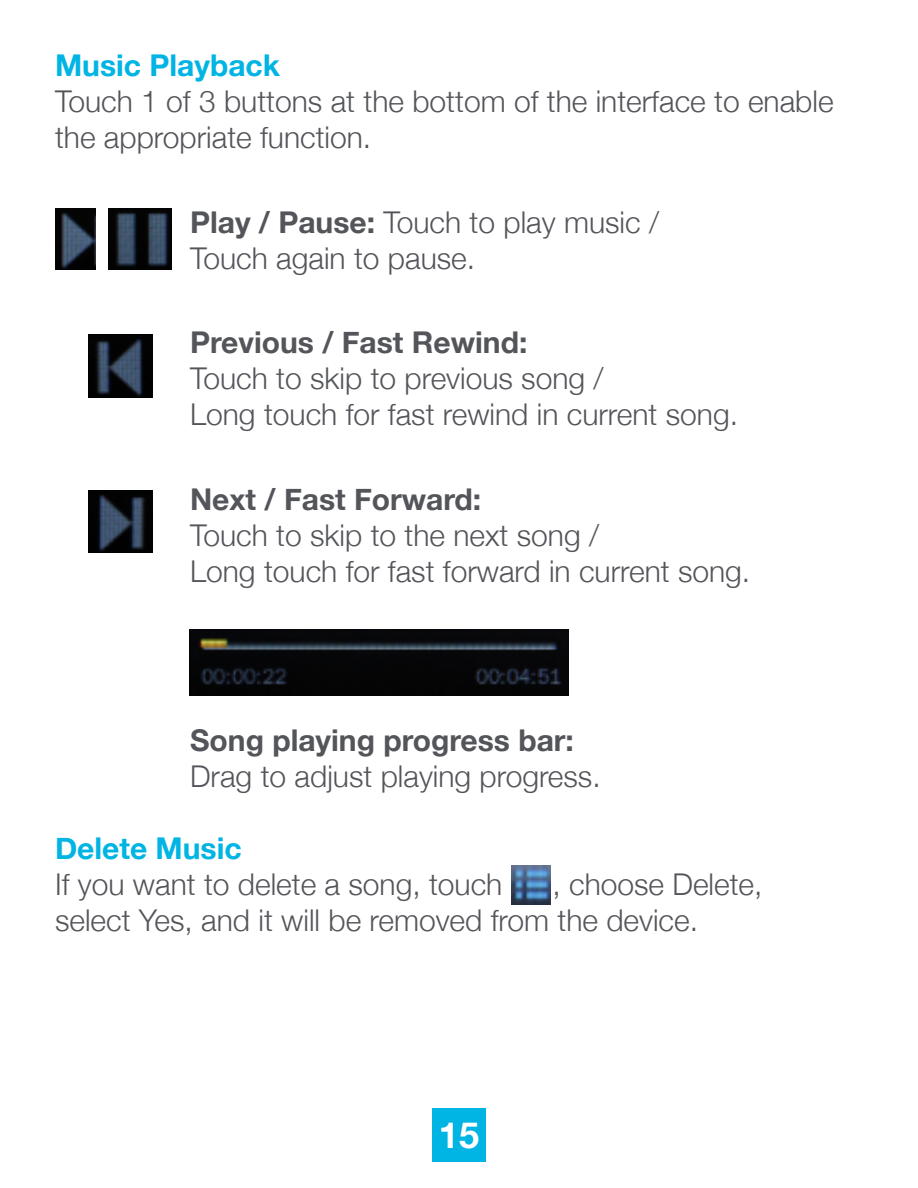
<style>
.page{position:relative;width:918px;height:1188px;background:#fff}
.page>*{position:absolute;margin:0;border:0;box-sizing:border-box;transform-origin:0 0}
.t1{font:700 36px "Helvetica Neue";color:#fff}
.t2{font:300 30px/36px "Helvetica Neue";color:#54555a}
.t3{font:700 30px "Helvetica Neue";color:#54555a}
.t4{font:700 30px "Helvetica Neue";color:#00b4e3}
.s1{font-weight:700}
</style>
<div class="page">
<div style="left:432px;top:1108px;width:54px;height:54px;background:#00b4e3"></div>
<img style="left:189px;top:630px;width:380px;height:65px">
<img style="left:89px;top:335px;width:64px;height:62px">
<img style="left:89px;top:490px;width:64px;height:63px">
<img style="left:109px;top:208px;width:62px;height:61px">
<img style="left:55px;top:208px;width:40px;height:61px">
<img style="left:512px;top:866px;width:38px;height:38px">
<p class="t4" style="left:55px;top:42px;width:226px">Music Playback</p>
<p class="t2" style="left:55px;top:81px;width:780px">Touch 1 of 3 buttons at the bottom of the interface to enable the appropriate function.</p>
<p class="t2" style="left:190px;top:202px;width:470px"><span class="s1">Play / Pause:</span> Touch to play music /<br>Touch again to pause.</p>
<p class="t3" style="left:190px;top:319px;width:339px">Previous / Fast Rewind:</p>
<p class="t2" style="left:190px;top:358px;width:549px">Touch to skip to previous song /<br>Long touch for fast rewind in current song.</p>
<p class="t3" style="left:190px;top:476px;width:293px">Next / Fast Forward:</p>
<p class="t2" style="left:190px;top:515px;width:562px">Touch to skip to the next song /<br>Long touch for fast forward in current song.</p>
<p class="t3" style="left:190px;top:717px;width:385px">Song playing progress bar:</p>
<p class="t2" style="left:190px;top:756px;width:412px">Drag to adjust playing progress.</p>
<p class="t4" style="left:55px;top:825px;width:188px">Delete Music</p>
<p class="t2" style="left:55px;top:864px;width:449px">If you want to delete a song, touch</p>
<p class="t2" style="left:55px;top:864px;width:709px;text-indent:497px">, choose Delete, select Yes, and it will be removed from the device.</p>
<p class="t1" style="left:439px;top:1107px;width:42px">15</p>
</div>
